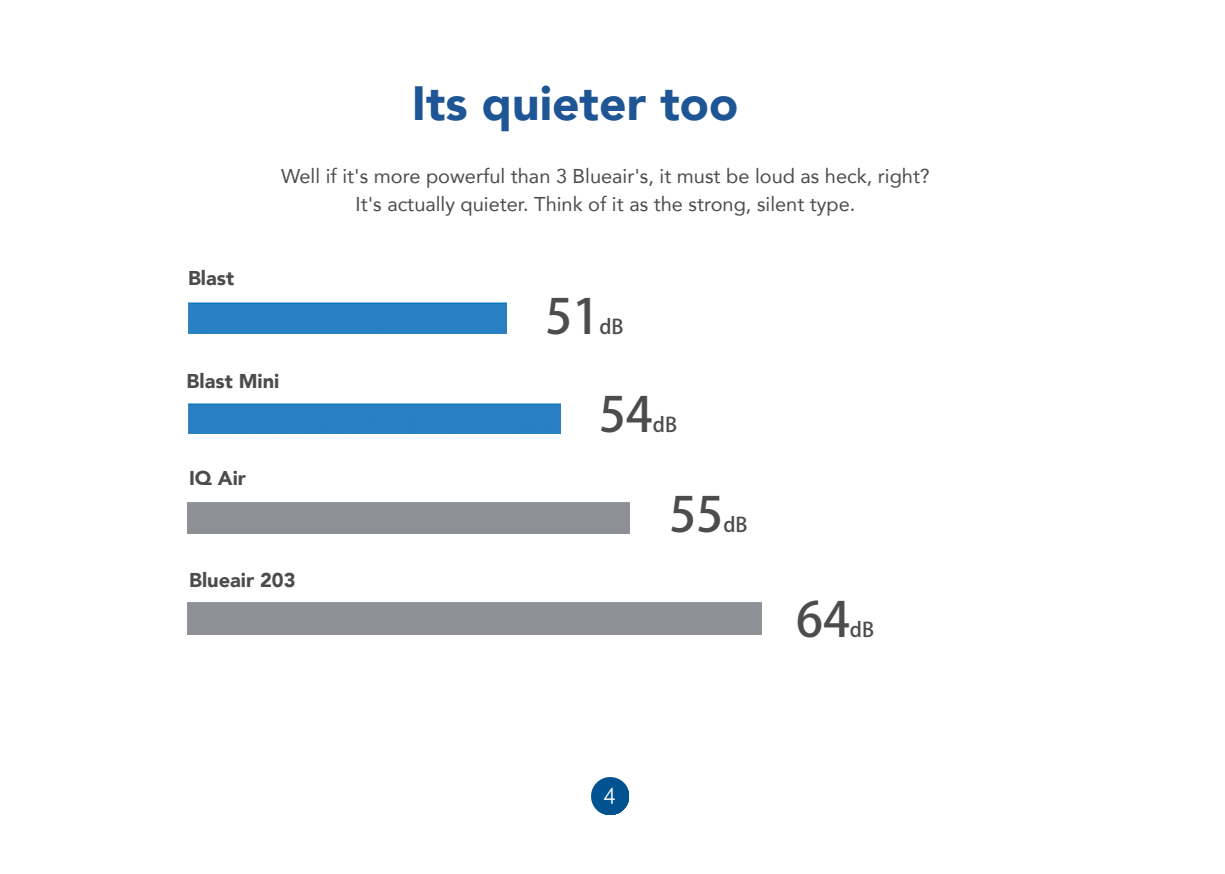
<style>
.page{position:relative;width:1225px;height:874px;background:#fff}
.page>*{position:absolute;margin:0;border:0;box-sizing:border-box;transform-origin:0 0}
.t1{font:900 48px "Avenir";color:#1e5595}
.t2{font:48px "Adobe Heiti Std";color:#4b4c4d}
.t3{font:20px/28px "Avenir";color:#4b4c4d;text-align:center}
.t4{font:900 20px "Avenir";color:#4b4c4d}
.t5{font:20px "Adobe Heiti Std";color:#4b4c4d}
.t6{font:20px "FZLTHK GBK1 0";color:#fff}
</style>
<div class="page">
<div style="left:188px;top:302px;width:319px;height:31px;background:#2980c2"></div>
<div style="left:188px;top:403px;width:372px;height:31px;background:#2880c2"></div>
<img style="left:592px;top:777px;width:37px;height:37px">
<p class="t4" style="left:188px;top:270px;width:48px">Blast</p>
<h1 class="t1" style="left:412px;top:83px;width:328px">Its quieter too</h1>
<p class="t3" style="left:281px;top:164px;width:650px">Well if it's more powerful than 3 Blueair's, it must be loud as heck, right?<br>It's actually quieter. Think of it as the strong, silent type.</p>
<h1 class="t2" style="left:545px;top:287px;width:55px">51</h1>
<p class="t5" style="left:599px;top:314px;width:26px">dB</p>
<p class="t4" style="left:187px;top:372px;width:94px">Blast Mini</p>
<p class="t4" style="left:189px;top:469px;width:58px">IQ Air</p>
<p class="t4" style="left:189px;top:571px;width:108px">Blueair 203</p>
<h1 class="t2" style="left:599px;top:385px;width:55px">54</h1>
<p class="t5" style="left:653px;top:413px;width:26px">dB</p>
<h1 class="t2" style="left:669px;top:485px;width:55px">55</h1>
<p class="t5" style="left:723px;top:512px;width:26px">dB</p>
<h1 class="t2" style="left:796px;top:590px;width:55px">64</h1>
<p class="t5" style="left:850px;top:617px;width:26px">dB</p>
<p class="t6" style="left:603px;top:785px;width:14px">4</p>
</div>
